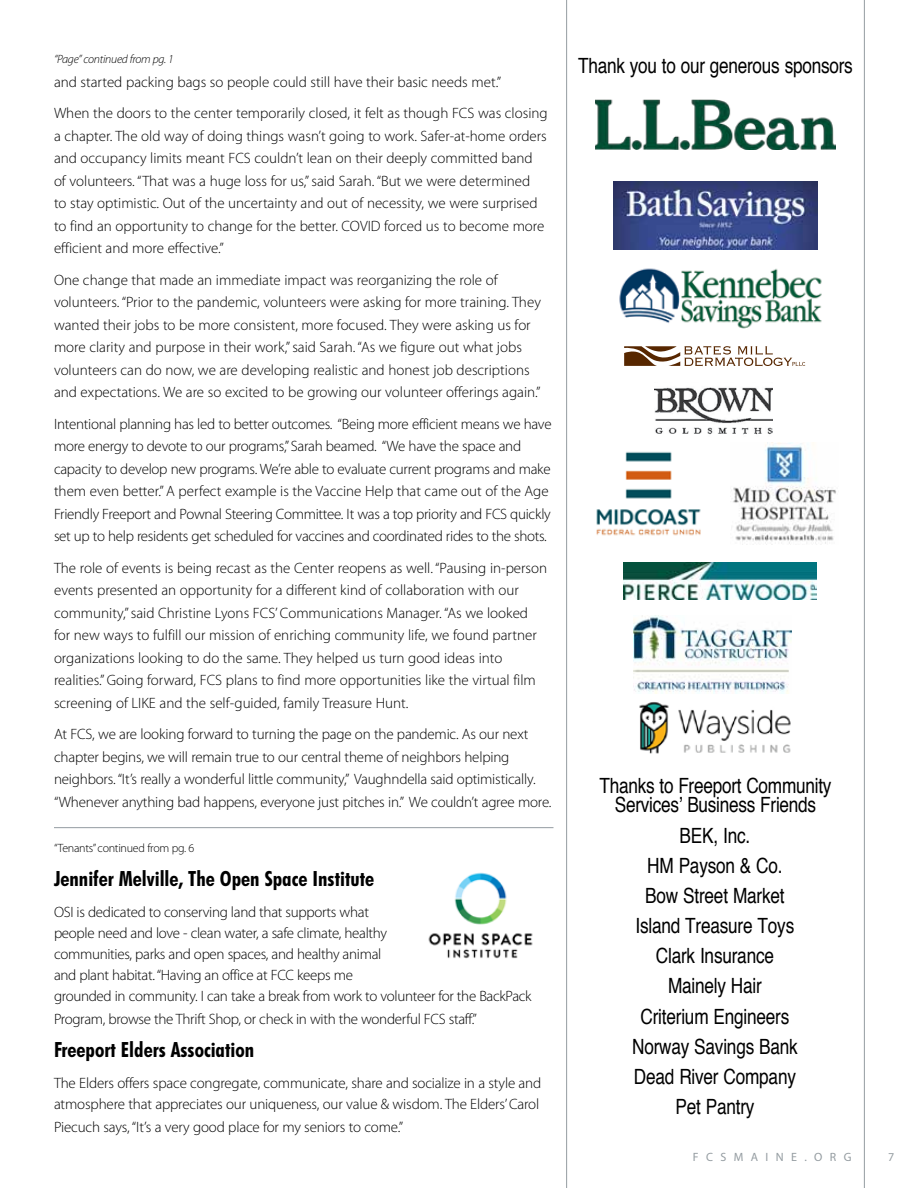
<style>
.page{position:relative;width:918px;height:1188px;background:#fff}
.page>*{position:absolute;margin:0;border:0;box-sizing:border-box;transform-origin:0 0}
.t1{font:condensed 21px/30px "Helvetica";letter-spacing:-.01em;color:#000;text-align:center}
.t2{font:700 condensed 21px "Futura BT";color:#000}
.t3{font:300 15px/22.5px "Myriad Pro";letter-spacing:-.005em;color:#000}
.t4{font:300 12px "Myriad Pro";letter-spacing:-.02em;color:#000}
.t5{font:italic 300 12px "Myriad Pro";letter-spacing:-.02em;color:#000}
.t6{font:12px "Myriad Pro";letter-spacing:.62em;color:#949ca1}
</style>
<div class="page">
<hr style="left:864px;top:0;width:1px;height:1188px;background:#949ca1">
<hr style="left:54px;top:827px;width:500px;height:1px;background:#949ca1">
<img style="left:613px;top:181px;width:205px;height:68px">
<img style="left:595px;top:99px;width:241px;height:50px">
<img style="left:619px;top:268px;width:203px;height:61px">
<img style="left:596px;top:451px;width:105px;height:85px">
<img style="left:733px;top:443px;width:103px;height:101px">
<img style="left:654px;top:387px;width:118px;height:48px">
<svg style="left:624px;top:346px;width:181px;height:20px"></svg>
<img style="left:624px;top:563px;width:193px;height:36px">
<img style="left:633px;top:616px;width:158px;height:77px">
<img style="left:639px;top:702px;width:152px;height:52px">
<hr style="left:566px;top:0;width:1px;height:1188px;background:#949ca1">
<img style="left:428px;top:872px;width:105px;height:87px">
<p class="t5" style="left:54px;top:53px;width:121px">“Page” continued from pg. 1</p>
<p class="t3" style="left:54px;top:66px;width:495px;line-height:31.5px">and started packing bags so people could still have their basic needs met.”<br>When the doors to the center temporarily closed, it felt as though FCS was closing</p>
<p class="t3" style="left:54px;top:125px;width:494px">a chapter. The old way of doing things wasn’t going to work. Safer-at-home orders and occupancy limits meant FCS couldn’t lean on their deeply committed band of volunteers. “That was a huge loss for us,” said Sarah. “But we were determined<br>to stay optimistic. Out of the uncertainty and out of necessity, we were surprised to find an opportunity to change for the better. COVID forced us to become more efficient and more effective.”</p>
<p class="t3" style="left:54px;top:269px;width:488px">One change that made an immediate impact was reorganizing the role of volunteers. “Prior to the pandemic, volunteers were asking for more training. They wanted their jobs to be more consistent, more focused. They were asking us for more clarity and purpose in their work,” said Sarah. “As we figure out what jobs volunteers can do now, we are developing realistic and honest job descriptions and expectations. We are so excited to be growing our volunteer offerings again.”</p>
<p class="t3" style="left:54px;top:413px;width:499px">Intentional planning has led to better outcomes. “Being more efficient means we have more energy to devote to our programs,” Sarah beamed. “We have the space and capacity to develop new programs. We’re able to evaluate current programs and make them even better.” A perfect example is the Vaccine Help that came out of the Age Friendly Freeport and Pownal Steering Committee. It was a top priority and FCS quickly set up to help residents get scheduled for vaccines and coordinated rides to the shots.</p>
<p class="t3" style="left:54px;top:557px;width:495px">The role of events is being recast as the Center reopens as well. “Pausing in-person events presented an opportunity for a different kind of collaboration with our community,” said Christine Lyons FCS’ Communications Manager. “As we looked for new ways to fulfill our mission of enriching community life, we found partner organizations looking to do the same. They helped us turn good ideas into realities.” Going forward, FCS plans to find more opportunities like the virtual film screening of LIKE and the self-guided, family Treasure Hunt.</p>
<p class="t3" style="left:54px;top:723px;width:499px">At FCS, we are looking forward to turning the page on the pandemic. As our next chapter begins, we will remain true to our central theme of neighbors helping neighbors. “It’s really a wonderful little community,” Vaughndella said optimistically. “Whenever anything bad happens, everyone just pitches in.” We couldn’t agree more.</p>
<p class="t4" style="left:54px;top:842px;width:142px">“Tenants” continued from pg. 6</p>
<h1 class="t2" style="left:54px;top:866px;width:322px">Jennifer Melville, The Open Space Institute</h1>
<p class="t3" style="left:54px;top:902px;width:479px;line-height:21px">OSI is dedicated to conserving land that supports what<br>people need and love - clean water, a safe climate, healthy<br>communities, parks and open spaces, and healthy animal<br>and plant habitat. “Having an office at FCC keeps me<br>grounded in community. I can take a break from work to volunteer for the BackPack</p>
<p class="t3" style="left:54px;top:1008px;width:424px">Program, browse the Thrift Shop, or check in with the wonderful FCS staff.”</p>
<h1 class="t2" style="left:54px;top:1037px;width:202px">Freeport Elders Association</h1>
<p class="t3" style="left:54px;top:1073px;width:489px;line-height:21px">The Elders offers space congregate, communicate, share and socialize in a style and atmosphere that appreciates our uniqueness, our value &amp; wisdom. The Elders’ Carol</p>
<p class="t3" style="left:54px;top:1116px;width:351px">Piecuch says, “It’s a very good place for my seniors to come.”</p>
<h1 class="t1" style="left:578px;top:51px;width:276px">Thank you to our generous sponsors</h1>
<h1 class="t1" style="left:599px;top:775px;width:233px;line-height:19.5px">Thanks to Freeport Community<br>Services’ Business Friends</h1>
<h1 class="t1" style="left:632px;top:821px;width:167px">BEK, Inc.<br>HM Payson &amp; Co.<br>Bow Street Market<br>Island Treasure Toys<br>Clark Insurance<br>Mainely Hair<br>Criterium Engineers<br>Norway Savings Bank<br>Dead River Company<br>Pet Pantry</h1>
<p class="t6" style="left:693px;top:1150px;width:160px">FCSMAINE.ORG</p>
<p class="t6" style="left:888px;top:1150px;width:8px">7</p>
</div>
